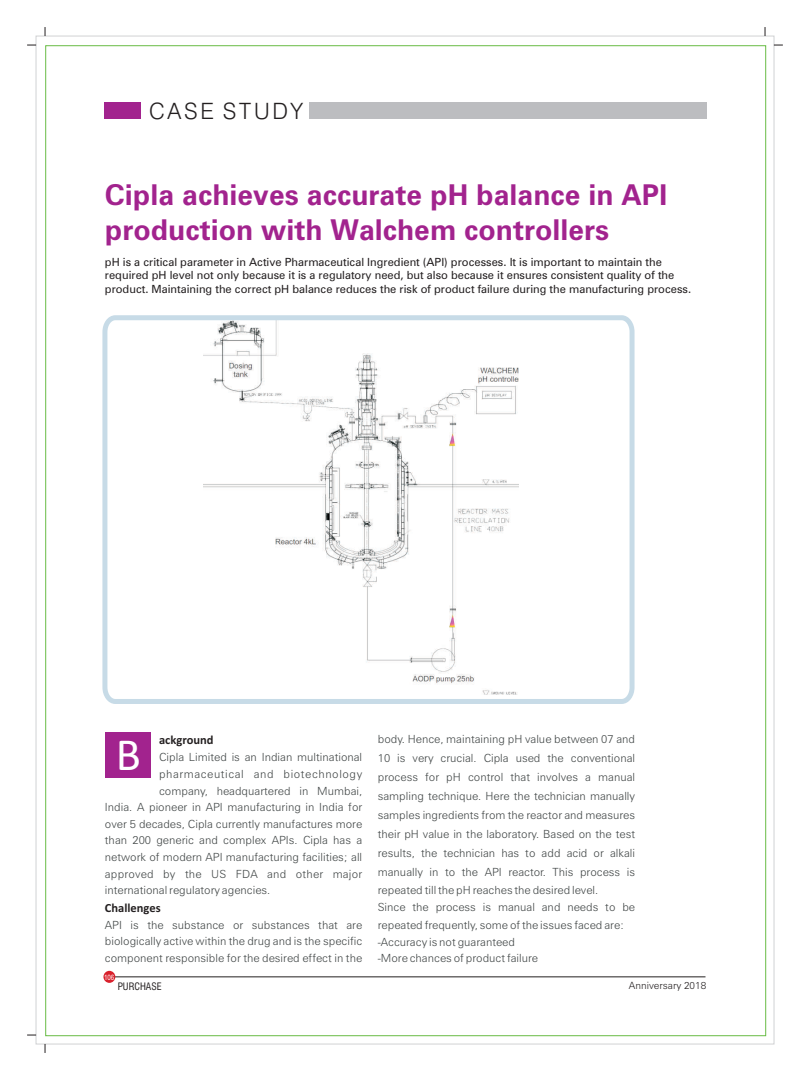
<style>
.page{position:relative;width:810px;height:1080px;background:#fff}
.page>*{position:absolute;margin:0;border:0;box-sizing:border-box;transform-origin:0 0}
.t1{font:46.25px "Calibri";color:#fff}
.t2{font:700 28.75px/34.5px "Zurich BT";color:#a2238e}
.t3{font:300 22.5px "Swiss 721 BT";letter-spacing:.125em;color:#231f20}
.t4{font:700 12.5px "Calibri";color:#231f20}
.t5{font:300 11.25px/18.9px "Zurich BT";color:#414646;text-align:justify}
.t6{font:11.25px/13.5px "Zurich BT";color:#231f20}
.t7{font:300 11.25px "Zurich BT";letter-spacing:.05em;color:#414646}
.t8{font:300 10px "Zurich BT";color:#231f20}
.t9{font:condensed 10px "Swiss 721 BT";color:#231f20}
.t10{font:7.5px "Arial Narrow";color:#fff}
</style>
<div class="page">
<div style="left:105px;top:102px;width:36px;height:17px;background:#a2238e"></div>
<div style="left:309px;top:102px;width:398px;height:17px;background:#bcbdc0"></div>
<svg style="left:102px;top:315px;width:533px;height:389px"></svg>
<div style="left:105px;top:733px;width:45px;height:45px;background:#a2238e"></div>
<hr style="left:113px;top:977px;width:593px;height:1px;background:#231f20">
<div style="left:103px;top:971px;width:12px;height:12px;background:#d9212c;border-radius:50%"></div>
<h3 class="t3" style="left:149px;top:102px;width:156px">CASE STUDY</h3>
<h2 class="t2" style="left:105px;top:181px;width:564px">Cipla achieves accurate pH balance in API production with Walchem controllers</h2>
<p class="t6" style="left:105px;top:256px;width:588px">pH is a critical parameter in Active Pharmaceutical Ingredient (API) processes. It is important to maintain the required pH level not only because it is a regulatory need, but also because it ensures consistent quality of the product. Maintaining the correct pH balance reduces the risk of product failure during the manufacturing process.</p>
<p class="t4" style="left:159px;top:735px;width:56px">ackground</p>
<h1 class="t1" style="left:116px;top:735px;width:27px">B</h1>
<p class="t5" style="left:159px;top:749px;width:205px">Cipla Limited is an Indian multinational</p>
<p class="t7" style="left:159px;top:769px;width:205px">pharmaceutical and biotechnology</p>
<p class="t5" style="left:159px;top:782px;width:205px">company, headquartered in Mumbai,</p>
<p class="t5" style="left:105px;top:799px;width:259px">India. A pioneer in API manufacturing in India for</p>
<p class="t5" style="left:105px;top:815px;width:259px">over 5 decades, Cipla currently manufactures more</p>
<p class="t5" style="left:105px;top:832px;width:259px">than 200 generic and complex APIs. Cipla has a</p>
<p class="t5" style="left:105px;top:849px;width:259px">network of modern API manufacturing facilities; all</p>
<p class="t5" style="left:105px;top:865px;width:259px">approved by the US FDA and other major</p>
<p class="t5" style="left:105px;top:882px;width:167px">international regulatory agencies.</p>
<p class="t5" style="left:105px;top:917px;width:259px;line-height:16.6px">API is the substance or substances that are biologically active within the drug and is the specific component responsible for the desired effect in the</p>
<p class="t4" style="left:105px;top:902px;width:57px">Challenges</p>
<p class="t10" style="left:104px;top:974px;width:12px">106</p>
<p class="t9" style="left:118px;top:982px;width:45px">PURCHASE</p>
<p class="t5" style="left:378px;top:731px;width:259px">body. Hence, maintaining pH value between 07 and 10 is very crucial. Cipla used the conventional process for pH control that involves a manual sampling technique. Here the technician manually samples ingredients from the reactor and measures their pH value in the laboratory. Based on the test results, the technician has to add acid or alkali manually in to the API reactor. This process is repeated till the pH reaches the desired level.</p>
<p class="t5" style="left:378px;top:898px;width:259px">Since the process is manual and needs to be repeated frequently, some of the issues faced are:</p>
<p class="t5" style="left:378px;top:935px;width:162px;line-height:16.1px">-Accuracy is not guaranteed -More chances of product failure</p>
<p class="t8" style="left:629px;top:982px;width:79px">Anniversary 2018</p>
</div>
